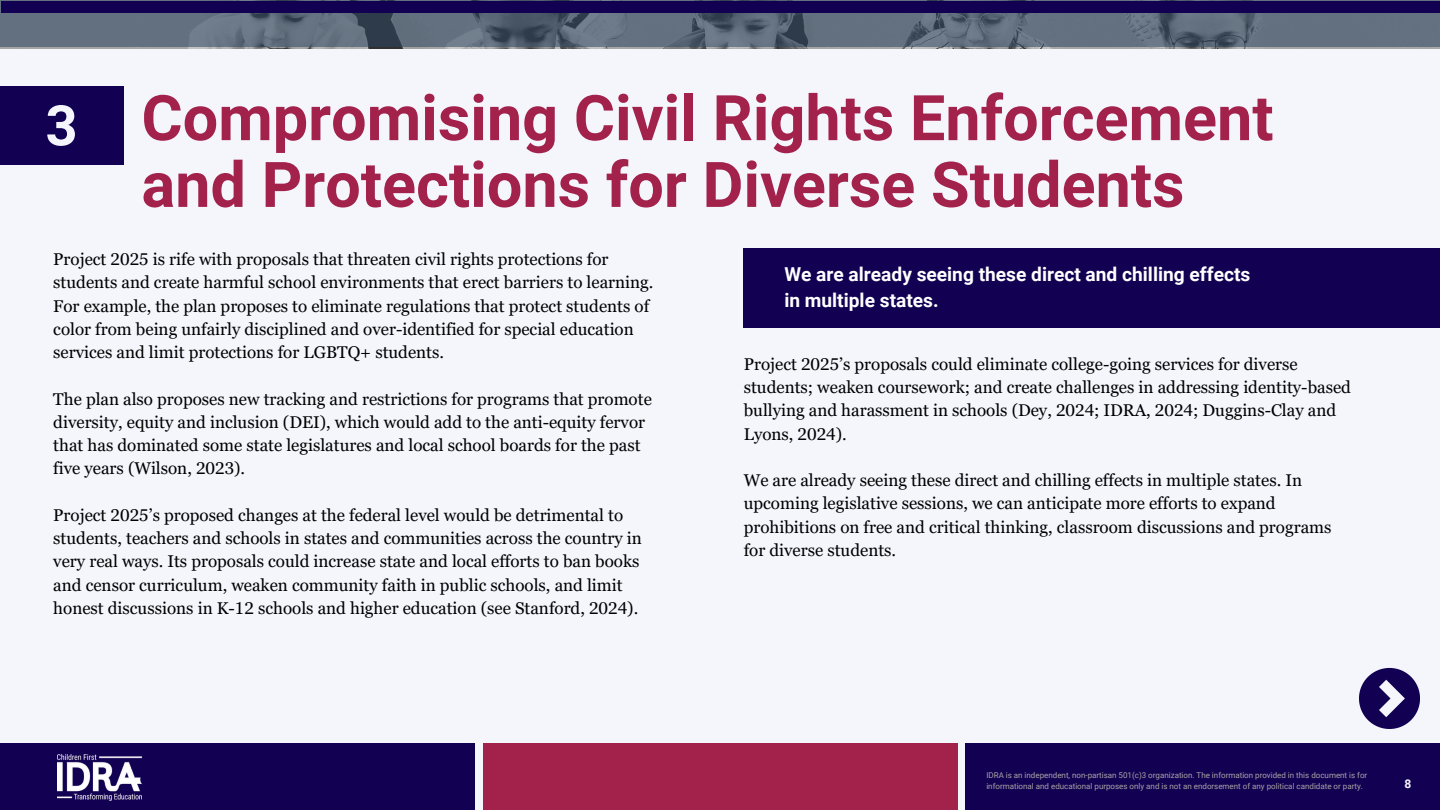
<style>
.page{position:relative;width:1440px;height:810px;background:#f4f6fc}
.page>*{position:absolute;margin:0;border:0;box-sizing:border-box;transform-origin:0 0}
.t1{font:700 63px/66.8px "Roboto";color:#a2224c}
.t2{font:700 56px "Roboto";color:#f4f6fc}
.t3{font:700 19.2px/26.2px "Roboto";color:#fff}
.t4{font:17px/23.2px "Georgia Pro";color:#000}
.t5{font:700 12px "Roboto";color:#f4f6fc}
.t6{font:8px/10.7px "Roboto";color:#a6a6a6}
</style>
<div class="page">
<div style="left:966px;top:743px;width:474px;height:67px;background:#120052"></div>
<div style="left:483px;top:743px;width:474px;height:67px;background:#a2224c"></div>
<div style="left:0;top:743px;width:474px;height:67px;background:#120052"></div>
<svg style="left:1359px;top:668px;width:61px;height:61px"></svg>
<div style="left:744px;top:248px;width:696px;height:80px;background:#120052"></div>
<img style="left:57px;top:755px;width:84px;height:45px">
<img style="left:0;top:47px;width:1440px;height:2px">
<svg style="left:0;top:0;width:1440px;height:47px;background:#5d6a79"></svg>
<div style="left:2px;top:1px;width:1438px;height:12px;background:#120052"></div>
<div style="left:0;top:86px;width:123px;height:79px;background:#120052"></div>
<p class="t2" style="left:46px;top:93px;width:34px">3</p>
<p class="t1" style="left:141px;top:85px;width:1134px">Compromising Civil Rights Enforcement and Protections for Diverse Students</p>
<p class="t4" style="left:53px;top:248px;width:602px">Project 2025 is rife with proposals that threaten civil rights protections for students and create harmful school environments that erect barriers to learning.<br>For example, the plan proposes to eliminate regulations that protect students of color from being unfairly disciplined and over-identified for special education services and limit protections for LGBTQ+ students.</p>
<h1 class="t4" style="left:53px;top:387px;width:600px">The plan also proposes new tracking and restrictions for programs that promote diversity, equity and inclusion (DEI), which would add to the anti-equity fervor that has dominated some state legislatures and local school boards for the past five years (Wilson, 2023).</h1>
<h3 class="t4" style="left:53px;top:503px;width:590px">Project 2025’s proposed changes at the federal level would be detrimental to students, teachers and schools in states and communities across the country in very real ways. Its proposals could increase state and local efforts to ban books and censor curriculum, weaken community faith in public schools, and limit honest discussions in K-12 schools and higher education (see Stanford, 2024).</h3>
<h2 class="t3" style="left:784px;top:261px;width:467px">We are already seeing these direct and chilling effects in multiple states.</h2>
<h3 class="t4" style="left:744px;top:352px;width:609px">Project 2025’s proposals could eliminate college-going services for diverse students; weaken coursework; and create challenges in addressing identity-based bullying and harassment in schools (Dey, 2024; IDRA, 2024; Duggins-Clay and Lyons, 2024).</h3>
<h3 class="t4" style="left:744px;top:469px;width:589px">We are already seeing these direct and chilling effects in multiple states. In upcoming legislative sessions, we can anticipate more efforts to expand prohibitions on free and critical thinking, classroom discussions and programs for diverse students.</h3>
<h3 class="t6" style="left:986px;top:770px;width:382px">IDRA is an independent, non-partisan 501(c)3 organization. The information provided in this document is for informational and educational purposes only and is not an endorsement of any political candidate or party.</h3>
<p class="t5" style="left:1405px;top:777px;width:8px">8</p>
</div>
